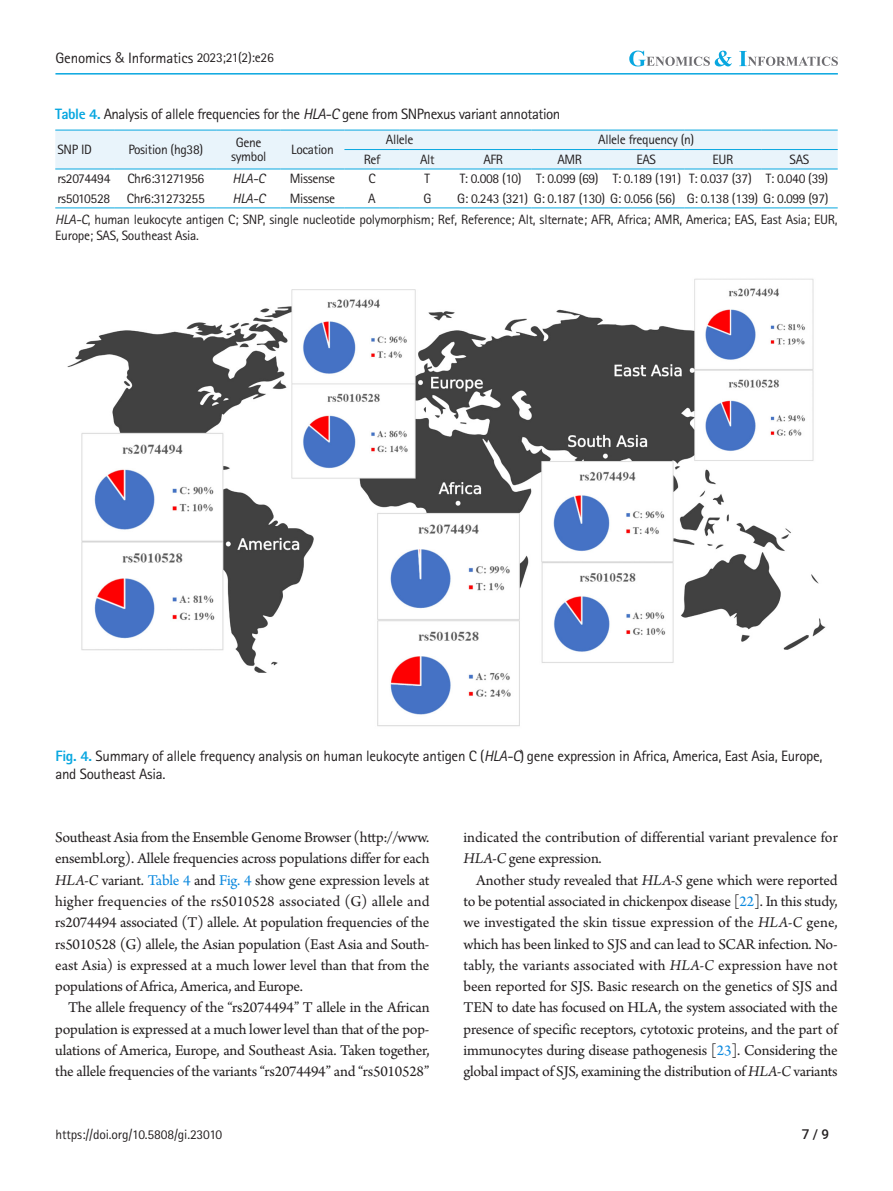
<style>
.page{position:relative;width:893px;height:1191px;background:#fff}
.page>*{position:absolute;margin:0;border:0;box-sizing:border-box;transform-origin:0 0}
.body{font:15.75px/21.3px "Arno Pro";letter-spacing:-.015em;color:#231f20;text-align:justify}
.t1{font:15px/18px "Rotis Sans Serif Std";letter-spacing:-.02em;color:#231f20}
.t2{font:13.5px/13.5px "Rotis Sans Serif Std";letter-spacing:-.025em;color:#231f20;text-align:center}
.t3{font:italic 13.5px "Rotis Sans Serif Std";letter-spacing:-.025em;color:#231f20}
.t4{font:500 13.5px "Roboto";color:#231f20}
.s1{font-family:"Ko Pub Dotum";font-weight:500;font-size:13.5px}
.s2{font-size:13.5px}
.s3{font-weight:800;color:#08a7e0}
.s4{font-style:italic}
.s5{color:#0b88de}
</style>
<div class="page">
<div style="left:55px;top:131px;width:783px;height:38px;background:#e9f4fb"></div>
<hr style="left:55px;top:208px;width:60px;height:1px;background:#08a7e0">
<hr style="left:115px;top:208px;width:102px;height:1px;background:#08a7e0">
<hr style="left:217px;top:208px;width:64px;height:1px;background:#08a7e0">
<hr style="left:281px;top:208px;width:63px;height:1px;background:#08a7e0">
<hr style="left:344px;top:208px;width:56px;height:1px;background:#08a7e0">
<hr style="left:400px;top:208px;width:55px;height:1px;background:#08a7e0">
<hr style="left:455px;top:208px;width:76px;height:1px;background:#08a7e0">
<hr style="left:531px;top:208px;width:77px;height:1px;background:#08a7e0">
<hr style="left:608px;top:208px;width:77px;height:1px;background:#08a7e0">
<hr style="left:685px;top:208px;width:76px;height:1px;background:#08a7e0">
<hr style="left:761px;top:208px;width:77px;height:1px;background:#08a7e0">
<hr style="left:55px;top:130px;width:60px;height:1px;background:#08a7e0">
<hr style="left:115px;top:130px;width:102px;height:1px;background:#08a7e0">
<hr style="left:217px;top:130px;width:64px;height:1px;background:#08a7e0">
<hr style="left:281px;top:130px;width:63px;height:1px;background:#08a7e0">
<hr style="left:55px;top:169px;width:60px;height:1px;background:#08a7e0">
<hr style="left:115px;top:169px;width:102px;height:1px;background:#08a7e0">
<hr style="left:217px;top:169px;width:64px;height:1px;background:#08a7e0">
<hr style="left:281px;top:169px;width:63px;height:1px;background:#08a7e0">
<hr style="left:344px;top:130px;width:56px;height:1px;background:#08a7e0">
<hr style="left:400px;top:130px;width:55px;height:1px;background:#08a7e0">
<hr style="left:455px;top:130px;width:76px;height:1px;background:#08a7e0">
<hr style="left:531px;top:130px;width:77px;height:1px;background:#08a7e0">
<hr style="left:608px;top:130px;width:77px;height:1px;background:#08a7e0">
<hr style="left:685px;top:130px;width:76px;height:1px;background:#08a7e0">
<hr style="left:761px;top:130px;width:77px;height:1px;background:#08a7e0">
<hr style="left:344px;top:149px;width:56px;height:1px;background:#08a7e0">
<hr style="left:400px;top:149px;width:55px;height:1px;background:#08a7e0">
<hr style="left:455px;top:149px;width:76px;height:1px;background:#08a7e0">
<hr style="left:531px;top:149px;width:77px;height:1px;background:#08a7e0">
<hr style="left:608px;top:149px;width:77px;height:1px;background:#08a7e0">
<hr style="left:685px;top:149px;width:76px;height:1px;background:#08a7e0">
<hr style="left:761px;top:149px;width:77px;height:1px;background:#08a7e0">
<hr style="left:344px;top:169px;width:56px;height:1px;background:#08a7e0">
<hr style="left:400px;top:169px;width:55px;height:1px;background:#08a7e0">
<hr style="left:455px;top:169px;width:76px;height:1px;background:#08a7e0">
<hr style="left:531px;top:169px;width:77px;height:1px;background:#08a7e0">
<hr style="left:608px;top:169px;width:77px;height:1px;background:#08a7e0">
<hr style="left:685px;top:169px;width:76px;height:1px;background:#08a7e0">
<hr style="left:761px;top:169px;width:77px;height:1px;background:#08a7e0">
<img style="left:67px;top:278px;width:759px;height:448px">
<hr style="left:55px;top:73px;width:783px;height:2px;background:#08a7e0">
<svg style="left:629px;top:51px;width:209px;height:15px"></svg>
<p class="t1" style="left:55px;top:49px;width:220px">Genomics <span class="s1">&amp;</span> Informatics <span class="s2">2023;21(2):e26</span></p>
<p class="t1" style="left:55px;top:105px;width:507px"><span class="s3">Table 4.</span> Analysis of allele frequencies for the <span class="s4">HLA-C</span> gene from SNPnexus variant annotation</p>
<p class="t2" style="left:57px;top:143px;width:36px">SNP ID</p>
<p class="t2" style="left:128px;top:143px;width:76px">Position (hg38)</p>
<p class="t2" style="left:231px;top:136px;width:37px">Gene symbol</p>
<p class="t2" style="left:291px;top:143px;width:44px">Location</p>
<p class="t2" style="left:386px;top:133px;width:29px">Allele</p>
<p class="t2" style="left:598px;top:133px;width:98px">Allele frequency (n)</p>
<p class="t2" style="left:364px;top:153px;width:18px">Ref</p>
<p class="t2" style="left:420px;top:153px;width:16px">Alt</p>
<p class="t2" style="left:483px;top:153px;width:21px">AFR</p>
<p class="t2" style="left:557px;top:153px;width:26px">AMR</p>
<p class="t2" style="left:637px;top:153px;width:21px">EAS</p>
<p class="t2" style="left:712px;top:153px;width:22px">EUR</p>
<p class="t2" style="left:789px;top:153px;width:21px">SAS</p>
<p class="t2" style="left:57px;top:172px;width:55px">rs2074494</p>
<p class="t2" style="left:127px;top:172px;width:78px">Chr6:31271956</p>
<p class="t3" style="left:232px;top:171px;width:34px">HLA-C</p>
<p class="t2" style="left:290px;top:172px;width:47px">Missense</p>
<p class="t2" style="left:368px;top:172px;width:9px">C</p>
<p class="t2" style="left:425px;top:172px;width:7px">T</p>
<p class="t2" style="left:460px;top:172px;width:370px">T: 0.008 (10) T: 0.099 (69) T: 0.189 (191) T: 0.037 (37) T: 0.040 (39)</p>
<p class="t2" style="left:57px;top:192px;width:149px">rs5010528 Chr6:31273255</p>
<p class="t3" style="left:232px;top:190px;width:34px">HLA-C</p>
<p class="t2" style="left:290px;top:192px;width:47px">Missense</p>
<p class="t2" style="left:368px;top:192px;width:9px">A</p>
<p class="t2" style="left:423px;top:192px;width:10px">G</p>
<p class="t2" style="left:55px;top:188px;width:784px;line-height:21px;text-align:left;text-indent:402px">G: 0.243 (321) G: 0.187 (130) G: 0.056 (56) G: 0.138 (139) G: 0.099 (97)<br><span class="s4">HLA-C</span>, human leukocyte antigen C; SNP, single nucleotide polymorphism; Ref, Reference; Alt, slternate; AFR, Africa; AMR, America; EAS, East Asia; EUR,</p>
<p class="t2" style="left:55px;top:229px;width:145px">Europe; SAS, Southeast Asia.</p>
<p class="t1" style="left:55px;top:747px;width:769px"><span class="s3">Fig. 4.</span> Summary of allele frequency analysis on human leukocyte antigen C (<span class="s4">HLA-C</span>) gene expression in Africa, America, East Asia, Europe, and Southeast Asia.</p>
<p class="body" style="left:55px;top:827px;width:376px">Southeast Asia from the Ensemble Genome Browser (http://www. ensembl.org). Allele frequencies across populations differ for each <span class="s4">HLA-C</span> variant. <span class="s5">Table 4</span> and <span class="s5">Fig. 4</span> show gene expression levels at higher frequencies of the rs5010528 associated (G) allele and rs2074494 associated (T) allele. At population frequencies of the rs5010528 (G) allele, the Asian population (East Asia and South&shy;east Asia) is expressed at a much lower level than that from the populations of Africa, America, and Europe.</p>
<p class="body" style="left:55px;top:997px;width:376px;text-indent:13px">The allele frequency of the “rs2074494” T allele in the African population is expressed at a much lower level than that of the pop&shy;ulations of America, Europe, and Southeast Asia. Taken together, the allele frequencies of the variants “rs2074494” and “rs5010528”</p>
<p class="body" style="left:463px;top:827px;width:376px">indicated the contribution of differential variant prevalence for<br><span class="s4">HLA-C</span> gene expression.</p>
<p class="body" style="left:463px;top:870px;width:376px;text-indent:13px">Another study revealed that <span class="s4">HLA-S</span> gene which were reported to be potential associated in chickenpox disease [<span class="s5">22</span>]. In this study, we investigated the skin tissue expression of the <span class="s4">HLA-C</span> gene, which has been linked to SJS and can lead to SCAR infection. No&shy;tably, the variants associated with <span class="s4">HLA-C</span> expression have not been reported for SJS. Basic research on the genetics of SJS and TEN to date has focused on HLA, the system associated with the presence of specific receptors, cytotoxic proteins, and the part of immunocytes during disease pathogenesis [<span class="s5">23</span>]. Considering the global impact of SJS, examining the distribution of <span class="s4">HLA-C</span> variants</p>
<p class="t2" style="left:55px;top:1127px;width:168px">https://doi.org/10.5808/gi.23010</p>
<p class="t4" style="left:802px;top:1124px;width:29px">7 / 9</p>
</div>
